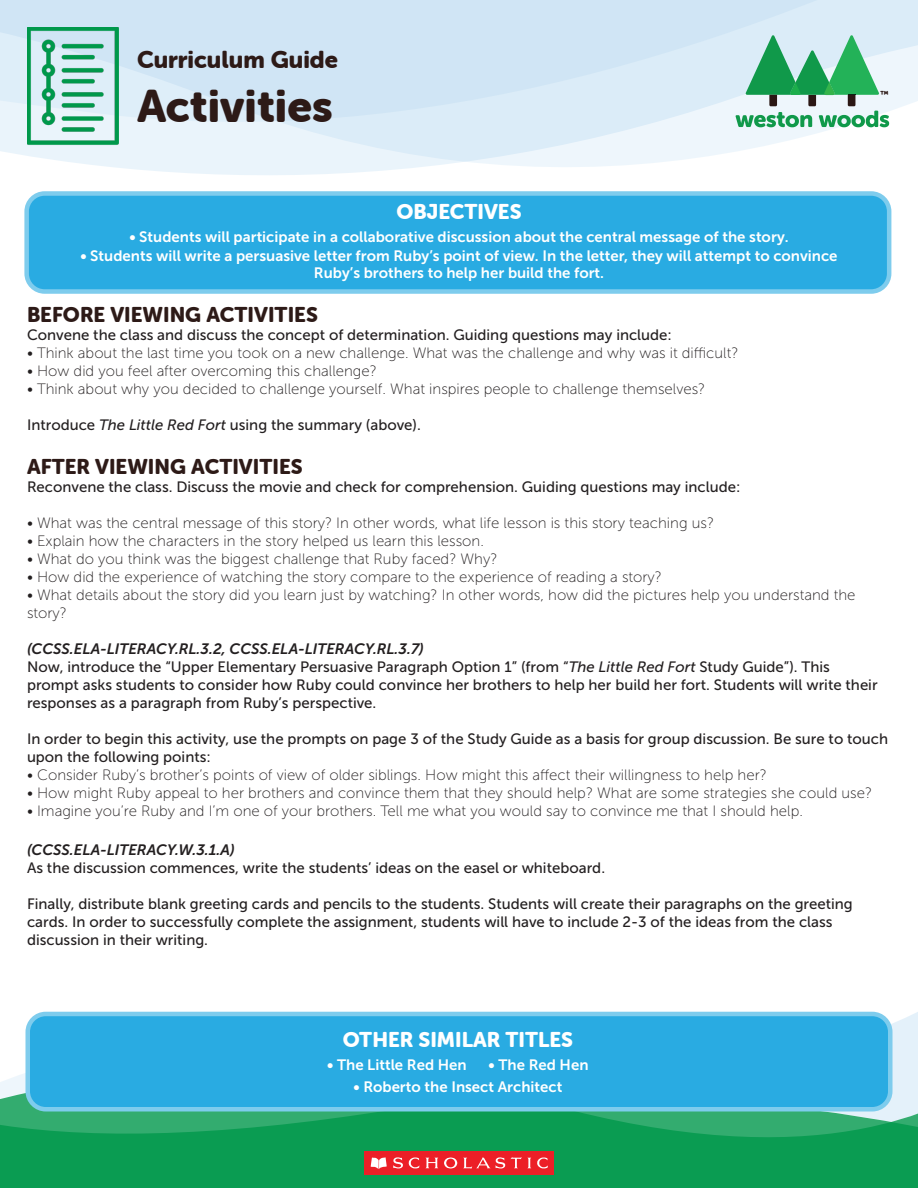
<style>
.page{position:relative;width:918px;height:1188px;background:#fff}
.page>*{position:absolute;margin:0;border:0;box-sizing:border-box;transform-origin:0 0}
.t1{font:45px "Museo Sans Rounded 900";color:#2d1a17}
.t2{font:24px "Museo Sans Rounded 900";color:#2d1a17}
.t3{font:21px "Museo Sans Rounded 900";color:#2d1a17}
.t4{font:21px "Museo Sans Rounded 900";color:#fff}
.t5{font:15px/18px "Museo Sans 500";color:#231f20}
.t6{font:15px/18px "Museo Sans 100";color:#231f20}
.t7{font:15px "Museo Sans 700";color:#fff}
.t8{font:italic 15px "Museo Sans 700";color:#231f20}
.t9{font:8.55px "Museo Sans Rounded 900";color:#2b1714}
.s1{font-family:"Museo Sans 300"}
.s2{font-style:italic}
</style>
<div class="page">
<svg style="left:0;top:1096px;width:918px;height:92px;background:#159f59"></svg>
<div style="left:364px;top:1151px;width:190px;height:23px;background:#ec1f27"></div>
<svg style="left:371px;top:1157px;width:16px;height:12px"></svg>
<svg style="left:393px;top:1157px;width:45px;height:12px"></svg>
<svg style="left:511px;top:1157px;width:20px;height:11px"></svg>
<svg style="left:537px;top:1157px;width:11px;height:12px"></svg>
<svg style="left:444px;top:1158px;width:13px;height:10px"></svg>
<svg style="left:463px;top:1157px;width:42px;height:12px"></svg>
<svg style="left:0;top:122px;width:890px;height:53px;fill:#eaf4fb"></svg>
<svg style="left:0;top:0;width:918px;height:122px;background:#d4e7f6"></svg>
<div style="left:28px;top:1014px;width:862px;height:95px;background:#29abe2;border-radius:18px"></div>
<div style="left:26px;top:1012px;width:866px;height:100px;border:4px solid #7ecced;border-radius:18px"></div>
<img style="left:27px;top:27px;width:92px;height:118px">
<div style="left:27px;top:194px;width:862px;height:98px;background:#29abe2;border-radius:18px"></div>
<div style="left:24px;top:191px;width:867px;height:103px;border:4px solid #7ecced;border-radius:18px"></div>
<svg style="left:736px;top:35px;width:153px;height:92px;background:#8fcdb1"></svg>
<p class="t2" style="left:137px;top:46px;width:202px">Curriculum Guide</p>
<p class="t1" style="left:137px;top:81px;width:197px">Activities</p>
<p class="t4" style="left:396px;top:200px;width:127px">OBJECTIVES</p>
<p class="t7" style="left:129px;top:228px;width:661px">• Students will participate in a collaborative discussion about the central message of the story.</p>
<p class="t7" style="left:80px;top:248px;width:759px">• Students will write a persuasive letter from Ruby’s point of view. In the letter, they will attempt to convince</p>
<p class="t7" style="left:314px;top:264px;width:292px">Ruby’s brothers to help her build the fort.</p>
<p class="t9" style="left:880px;top:89px;width:10px">™</p>
<p class="t3" style="left:27px;top:303px;width:292px">BEFORE VIEWING ACTIVITIES</p>
<p class="t5" style="left:27px;top:326px;width:646px">Convene the class and discuss the concept of determination. Guiding questions may include:</p>
<p class="t6" style="left:27px;top:344px;width:713px"><span class="s1">•</span> Think about the last time you took on a new challenge. What was the challenge and why was it difficult?</p>
<p class="t6" style="left:27px;top:362px;width:351px"><span class="s1">•</span> How did you feel after overcoming this challenge?</p>
<p class="t6" style="left:27px;top:380px;width:680px"><span class="s1">•</span> Think about why you decided to challenge yourself. What inspires people to challenge themselves?</p>
<p class="t5" style="left:27px;top:416px;width:395px">Introduce <span class="s2">The Little Red Fort</span> using the summary (above).</p>
<p class="t3" style="left:27px;top:454px;width:277px">AFTER VIEWING ACTIVITIES</p>
<p class="t5" style="left:27px;top:478px;width:715px">Reconvene the class. Discuss the movie and check for comprehension. Guiding questions may include:</p>
<p class="t6" style="left:27px;top:514px;width:689px"><span class="s1">•</span> What was the central message of this story? In other words, what life lesson is this story teaching us?</p>
<p class="t6" style="left:27px;top:532px;width:458px"><span class="s1">•</span> Explain how the characters in the story helped us learn this lesson.</p>
<p class="t6" style="left:27px;top:550px;width:472px"><span class="s1">•</span> What do you think was the biggest challenge that Ruby faced? Why?</p>
<p class="t6" style="left:27px;top:568px;width:637px"><span class="s1">•</span> How did the experience of watching the story compare to the experience of reading a story?</p>
<p class="t6" style="left:27px;top:586px;width:830px"><span class="s1">•</span> What details about the story did you learn just by watching? In other words, how did the pictures help you understand the story?</p>
<p class="t8" style="left:27px;top:640px;width:398px">(CCSS.ELA-LITERACY.RL.3.2, CCSS.ELA-LITERACY.RL.3.7)</p>
<p class="t5" style="left:27px;top:658px;width:852px">Now, introduce the “Upper Elementary Persuasive Paragraph Option 1” (from “<span class="s2">The Little Red Fort</span> Study Guide”). This prompt asks students to consider how Ruby could convince her brothers to help her build her fort. Students will write their responses as a paragraph from Ruby’s perspective.</p>
<p class="t5" style="left:27px;top:730px;width:863px">In order to begin this activity, use the prompts on page 3 of the Study Guide as a basis for group discussion. Be sure to touch upon the following points:</p>
<p class="t6" style="left:27px;top:766px;width:741px"><span class="s1">•</span> Consider Ruby’s brother’s points of view of older siblings. How might this affect their willingness to help her?</p>
<p class="t6" style="left:27px;top:784px;width:847px"><span class="s1">•</span> How might Ruby appeal to her brothers and convince them that they should help? What are some strategies she could use?</p>
<p class="t6" style="left:27px;top:802px;width:777px"><span class="s1">•</span> Imagine you’re Ruby and I’m one of your brothers. Tell me what you would say to convince me that I should help.</p>
<p class="t8" style="left:27px;top:842px;width:209px">(CCSS.ELA-LITERACY.W.3.1.A)</p>
<p class="t5" style="left:27px;top:859px;width:580px">As the discussion commences, write the students’ ideas on the easel or whiteboard.</p>
<p class="t5" style="left:27px;top:895px;width:827px">Finally, distribute blank greeting cards and pencils to the students. Students will create their paragraphs on the greeting cards. In order to successfully complete the assignment, students will have to include 2-3 of the ideas from the class discussion in their writing.</p>
<p class="t4" style="left:343px;top:1028px;width:232px">OTHER SIMILAR TITLES</p>
<p class="t7" style="left:327px;top:1056px;width:141px">• The Little Red Hen</p>
<p class="t7" style="left:489px;top:1056px;width:101px">• The Red Hen</p>
<p class="t7" style="left:353px;top:1079px;width:210px">• Roberto the Insect Architect</p>
</div>
